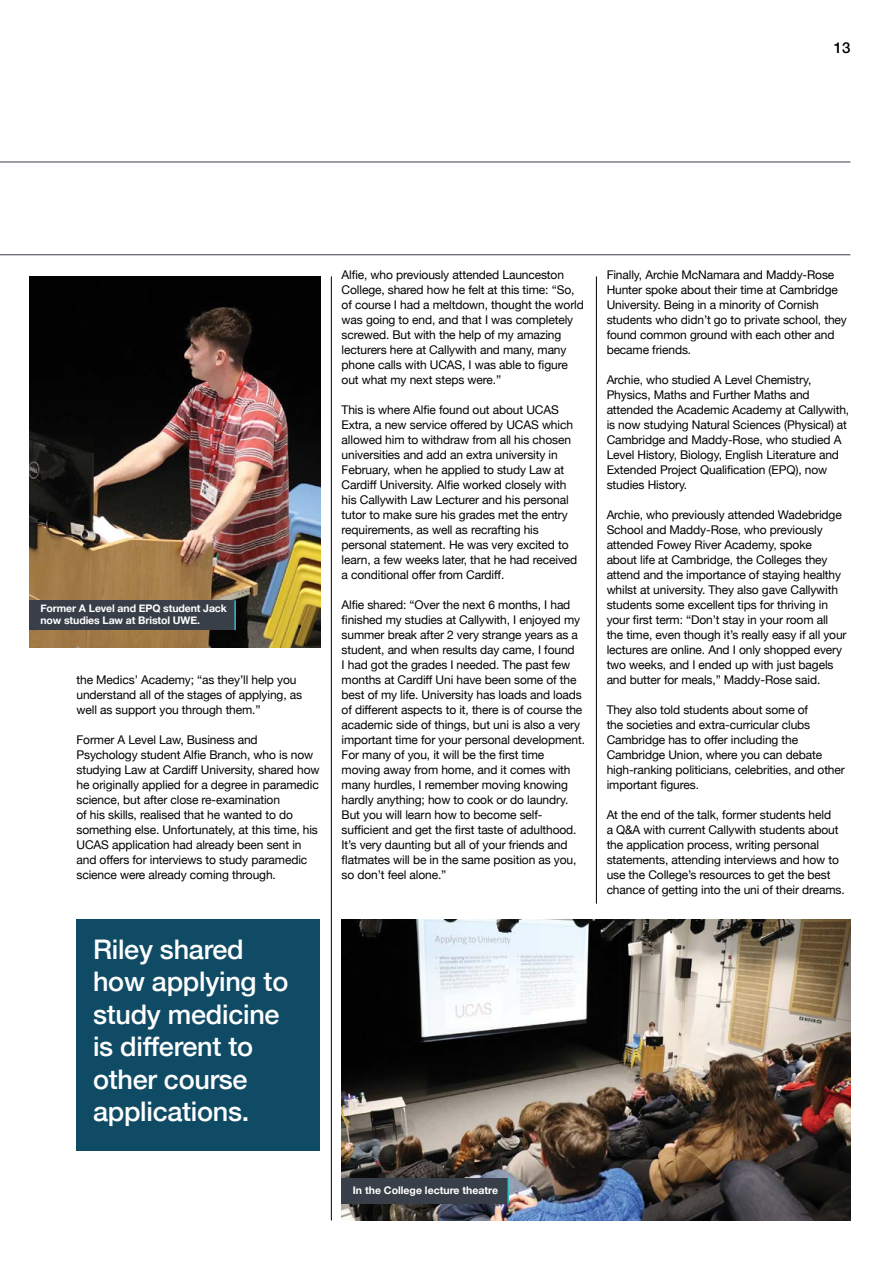
<style>
.page{position:relative;width:893px;height:1263px;background:#fff}
.page>*{position:absolute;margin:0;border:0;box-sizing:border-box;transform-origin:0 0}
.t1{font:500 27px/32.4px "Helvetica Neue";letter-spacing:-.01em;color:#fff}
.t2{font:500 15px "Helvetica Neue";color:#000}
.t3{font:12px/15px "Helvetica Neue";letter-spacing:-.01em;color:#000}
.t4{font:700 10.5px/12px "Helvetica Neue";letter-spacing:-.01em;color:#fff}
</style>
<div class="page">
<div style="left:77px;top:919px;width:243px;height:232px;background:#104b66"></div>
<hr style="left:596px;top:276px;width:1px;height:628px;background:#000">
<hr style="left:331px;top:276px;width:1px;height:944px;background:#000">
<hr style="left:0;top:162px;width:850px;height:1px;background:#383f49">
<hr style="left:0;top:254px;width:850px;height:1px;background:#383f49">
<img style="left:342px;top:919px;width:508px;height:301px">
<img style="left:30px;top:276px;width:290px;height:371px">
<div style="left:342px;top:1178px;width:166px;height:25px;background:#383f49"></div>
<hr style="left:507px;top:1178px;width:2px;height:25px;background:#2fbfc8">
<div style="left:30px;top:600px;width:205px;height:30px;background:#383f49"></div>
<hr style="left:234px;top:600px;width:2px;height:30px;background:#2fbfc8">
<p class="t2" style="left:834px;top:36px;width:18px">13</p>
<p class="t4" style="left:40px;top:603px;width:188px">Former A Level and EPQ student Jack now studies Law at Bristol UWE.</p>
<p class="t3" style="left:77px;top:673px;width:227px">the Medics’ Academy; “as they’ll help you understand all of the stages of applying, as well as support you through them.”</p>
<p class="t3" style="left:77px;top:733px;width:244px">Former A Level Law, Business and Psychology student Alfie Branch, who is now studying Law at Cardiff University, shared how he originally applied for a degree in paramedic science, but after close re-examination<br>of his skills, realised that he wanted to do something else. Unfortunately, at this time, his UCAS application had already been sent in and offers for interviews to study paramedic science were already coming through.</p>
<p class="t3" style="left:342px;top:268px;width:244px">Alfie, who previously attended Launceston College, shared how he felt at this time: “So, of course I had a meltdown, thought the world was going to end, and that I was completely screwed. But with the help of my amazing lecturers here at Callywith and many, many phone calls with UCAS, I was able to figure out what my next steps were.”</p>
<p class="t3" style="left:342px;top:403px;width:237px">This is where Alfie found out about UCAS Extra, a new service offered by UCAS which allowed him to withdraw from all his chosen universities and add an extra university in February, when he applied to study Law at Cardiff University. Alfie worked closely with his Callywith Law Lecturer and his personal tutor to make sure his grades met the entry requirements, as well as recrafting his personal statement. He was very excited to learn, a few weeks later, that he had received a conditional offer from Cardiff.</p>
<p class="t3" style="left:342px;top:598px;width:245px">Alfie shared: “Over the next 6 months, I had finished my studies at Callywith, I enjoyed my summer break after 2 very strange years as a student, and when results day came, I found<br>I had got the grades I needed. The past few months at Cardiff Uni have been some of the best of my life. University has loads and loads of different aspects to it, there is of course the academic side of things, but uni is also a very important time for your personal development.<br>For many of you, it will be the first time moving away from home, and it comes with many hurdles, I remember moving knowing hardly anything; how to cook or do laundry.<br>But you will learn how to become self&shy;sufficient and get the first taste of adulthood.<br>It’s very daunting but all of your friends and flatmates will be in the same position as you, so don’t feel alone.”</p>
<h1 class="t1" style="left:93px;top:931px;width:197px">Riley shared how applying to study medicine is different to other course applications.</h1>
<p class="t3" style="left:607px;top:268px;width:242px">Finally, Archie McNamara and Maddy-Rose Hunter spoke about their time at Cambridge University. Being in a minority of Cornish students who didn’t go to private school, they found common ground with each other and became friends.</p>
<p class="t3" style="left:607px;top:373px;width:244px">Archie, who studied A Level Chemistry, Physics, Maths and Further Maths and attended the Academic Academy at Callywith, is now studying Natural Sciences (Physical) at Cambridge and Maddy-Rose, who studied A Level History, Biology, English Literature and Extended Project Qualification (EPQ), now studies History.</p>
<p class="t3" style="left:607px;top:508px;width:241px">Archie, who previously attended Wadebridge School and Maddy-Rose, who previously attended Fowey River Academy, spoke<br>about life at Cambridge, the Colleges they attend and the importance of staying healthy whilst at university. They also gave Callywith students some excellent tips for thriving in your first term: “Don’t stay in your room all the time, even though it’s really easy if all your lectures are online. And I only shopped every two weeks, and I ended up with just bagels and butter for meals,” Maddy-Rose said.</p>
<p class="t3" style="left:607px;top:703px;width:240px">They also told students about some of<br>the societies and extra-curricular clubs Cambridge has to offer including the Cambridge Union, where you can debate high-ranking politicians, celebrities, and other important figures.</p>
<p class="t3" style="left:607px;top:808px;width:240px">At the end of the talk, former students held<br>a Q&amp;A with current Callywith students about the application process, writing personal statements, attending interviews and how to use the College’s resources to get the best chance of getting into the uni of their dreams.</p>
<p class="t4" style="left:353px;top:1185px;width:147px">In the College lecture theatre</p>
</div>
